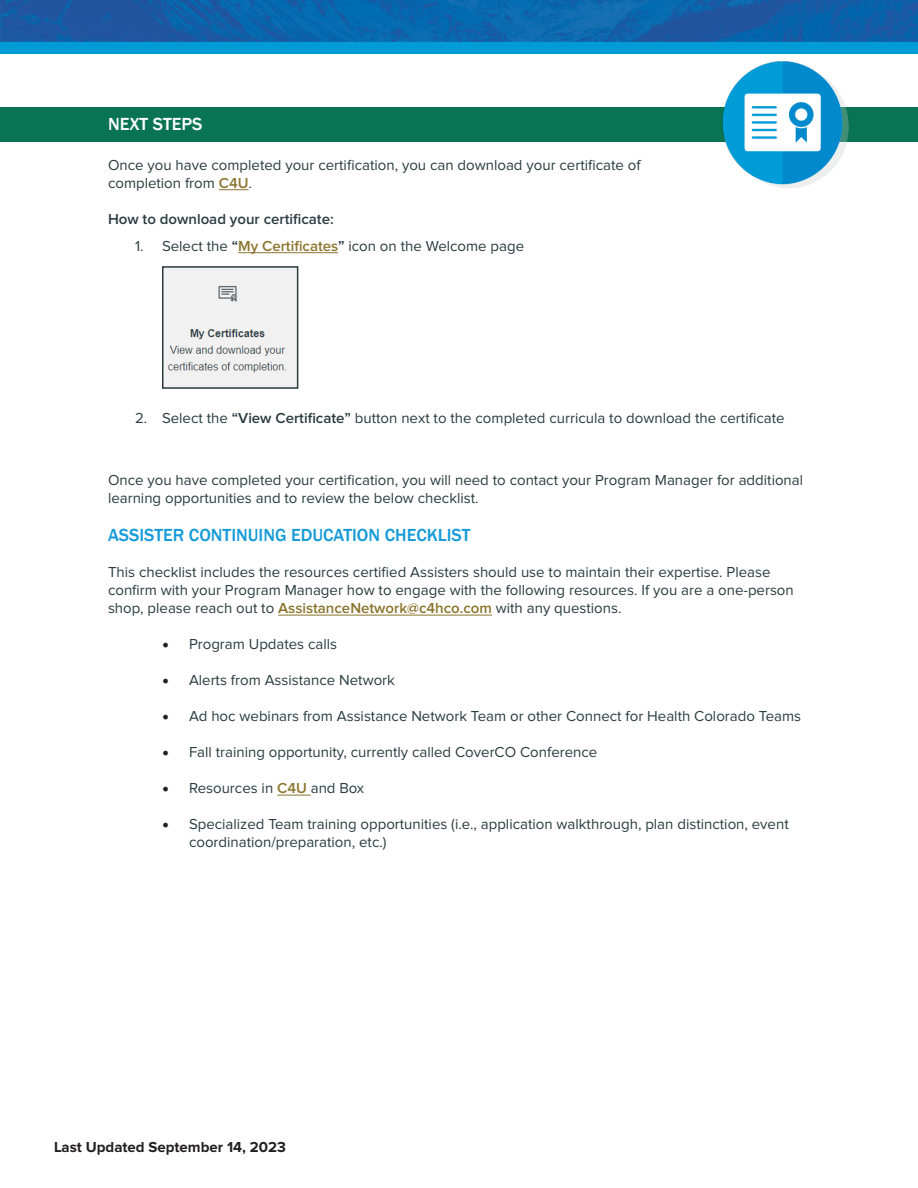
<style>
.page{position:relative;width:918px;height:1188px;background:#fff}
.page>*{position:absolute;margin:0;border:0;box-sizing:border-box;transform-origin:0 0}
.t1{font:500 18px "Franklin Gothic";color:#169bd8}
.t2{font:500 18px "Franklin Gothic";color:#fff}
.t3{font:15px/18px "Proxima Nova";color:#2a3c41}
.t4{font:600 15px "Proxima Nova";color:#2a3c41}
.t5{font:700 15px "Proxima Nova";color:#231f20}
.s1{font-weight:600;color:#8b752d}
.s2{font-weight:600}
.s3{font-family:"Minion Pro";font-size:18px;color:#231f20}
</style>
<div class="page">
<img style="left:0;top:0;width:918px;height:53px">
<div style="left:0;top:107px;width:918px;height:35px;background:#087453"></div>
<img style="left:722px;top:61px;width:127px;height:127px">
<hr style="left:278px;top:615px;width:214px;height:1px;background:#8b752d">
<hr style="left:277px;top:795px;width:34px;height:1px;background:#8b752d">
<hr style="left:219px;top:189px;width:30px;height:1px;background:#8b752d">
<hr style="left:238px;top:252px;width:100px;height:1px;background:#8b752d">
<img style="left:165px;top:269px;width:130px;height:117px">
<div style="left:162px;top:266px;width:136px;height:123px;border:2px solid #2a3c41"></div>
<p class="t2" style="left:108px;top:112px;width:96px">NEXT STEPS</p>
<p class="t3" style="left:108px;top:156px;width:534px">Once you have completed your certification, you can download your certificate of completion from <span class="s1">C4U</span>.</p>
<p class="t4" style="left:108px;top:212px;width:227px">How to download your certificate:</p>
<p class="t3" style="left:135px;top:237px;width:391px">1. Select the <span class="s2">“</span><span class="s1">My Certificates</span><span class="s2">”</span> icon on the Welcome page</p>
<p class="t3" style="left:135px;top:409px;width:651px">2. Select the <span class="s2">“View Certificate”</span> button next to the completed curricula to download the certificate</p>
<p class="t3" style="left:108px;top:471px;width:697px">Once you have completed your certification, you will need to contact your Program Manager for additional learning opportunities and to review the below checklist.</p>
<p class="t1" style="left:108px;top:524px;width:364px">ASSISTER CONTINUING EDUCATION CHECKLIST</p>
<p class="t3" style="left:108px;top:564px;width:687px">This checklist includes the resources certified Assisters should use to maintain their expertise. Please confirm with your Program Manager how to engage with the following resources. If you are a one-person shop, please reach out to <span class="s1">AssistanceNetwork@c4hco.com</span> with any questions.</p>
<p class="t3" style="left:162px;top:636px;width:177px"><span class="s3">•</span> Program Updates calls</p>
<p class="t3" style="left:162px;top:672px;width:234px"><span class="s3">•</span> Alerts from Assistance Network</p>
<p class="t3" style="left:162px;top:708px;width:641px"><span class="s3">•</span> Ad hoc webinars from Assistance Network Team or other Connect for Health Colorado Teams</p>
<p class="t3" style="left:162px;top:744px;width:437px"><span class="s3">•</span> Fall training opportunity, currently called CoverCO Conference</p>
<p class="t3" style="left:162px;top:780px;width:204px"><span class="s3">•</span> Resources in <span class="s1">C4U</span> and Box</p>
<p class="t3" style="left:189px;top:816px;width:601px;text-indent:-27px"><span class="s3">•</span> Specialized Team training opportunities (i.e., application walkthrough, plan distinction, event coordination/preparation, etc.)</p>
<p class="t5" style="left:54px;top:1140px;width:233px">Last Updated September 14, 2023</p>
</div>
